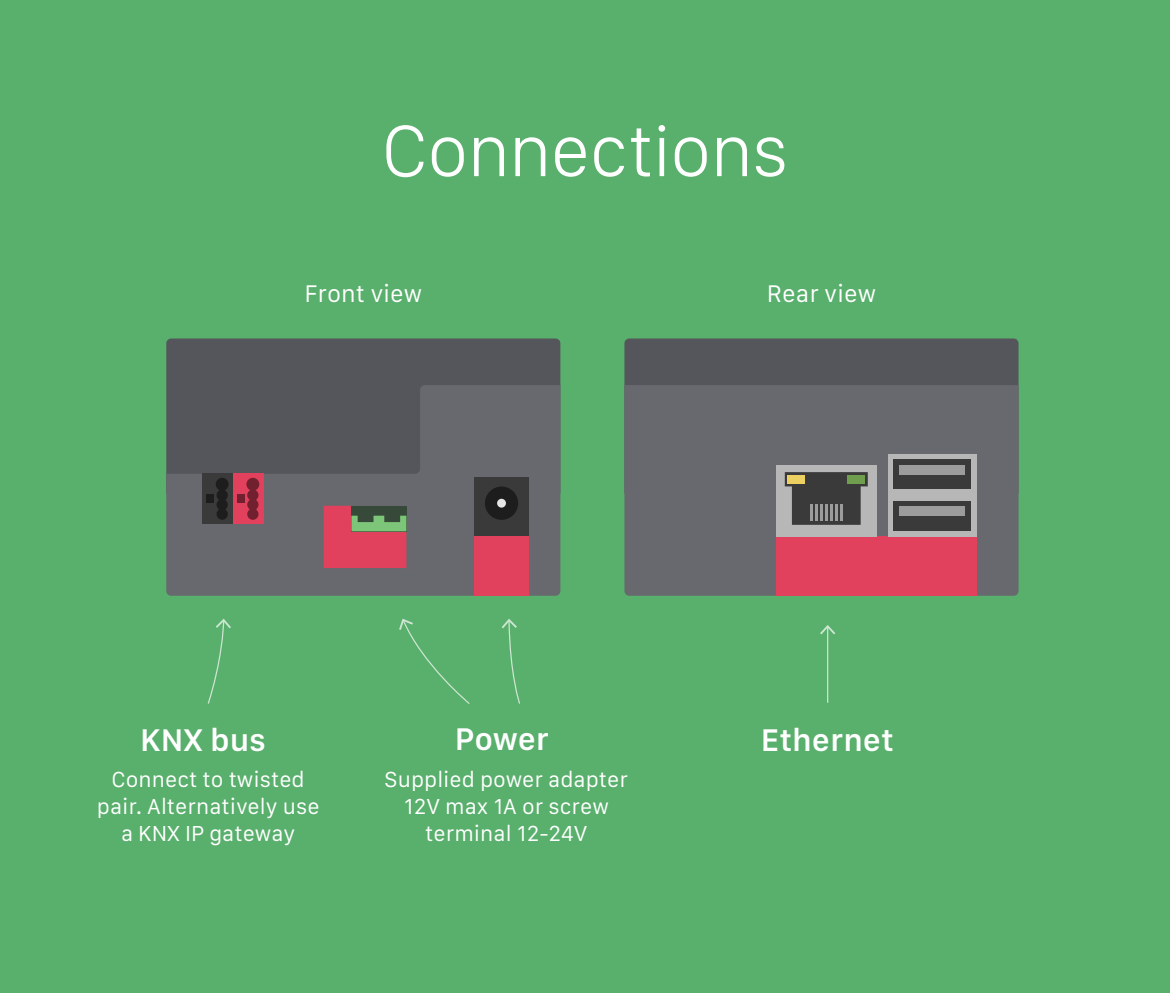
<style>
.page{position:relative;width:1170px;height:993px;background:#fff}
.page>*{position:absolute;margin:0;border:0;box-sizing:border-box;transform-origin:0 0}
.t1{font:300 75px "San Francisco Display";color:#fff}
.t2{font:600 32.5px "San Francisco Text";color:#fff}
.t3{font:25px "San Francisco Text";color:#fff}
.t4{font:22.5px/27px "San Francisco Text";color:#fff;text-align:center}
</style>
<div class="page">
<div style="left:0;top:0;width:1169px;height:992px;background:#59af6c"></div>
<div style="left:166px;top:338px;width:394px;height:47px;background:#54565b"></div>
<svg style="left:166px;top:385px;width:394px;height:210px;background:#616267"></svg>
<div style="left:474px;top:536px;width:55px;height:59px;background:#e1415c"></div>
<div style="left:474px;top:477px;width:55px;height:59px;background:#3a3a3a"></div>
<div style="left:485px;top:486px;width:33px;height:33px;background:#1d1d1d;border-radius:50%"></div>
<div style="left:202px;top:473px;width:31px;height:51px;background:#3a3a3a"></div>
<div style="left:206px;top:494px;width:8px;height:9px;background:#1d1d1d"></div>
<svg style="left:216px;top:478px;width:12px;height:41px"></svg>
<div style="left:233px;top:473px;width:31px;height:51px;background:#e1415c"></div>
<div style="left:237px;top:494px;width:7px;height:9px;background:#70202e"></div>
<svg style="left:246px;top:477px;width:13px;height:42px"></svg>
<svg style="left:323px;top:505px;width:83px;height:63px;background:#b8535a"></svg>
<div style="left:497px;top:498px;width:9px;height:9px;background:#e5e5e4;border-radius:50%"></div>
<div style="left:624px;top:338px;width:394px;height:47px;background:#54565b"></div>
<div style="left:624px;top:385px;width:394px;height:210px;background:#68696e"></div>
<div style="left:776px;top:536px;width:200px;height:59px;background:#e1415c"></div>
<div style="left:776px;top:465px;width:100px;height:71px;background:#b7b7b7"></div>
<div style="left:887px;top:454px;width:89px;height:82px;background:#b7b7b7"></div>
<div style="left:893px;top:459px;width:77px;height:30px;background:#3a3a3a"></div>
<div style="left:893px;top:500px;width:77px;height:30px;background:#3a3a3a"></div>
<div style="left:899px;top:465px;width:65px;height:10px;background:#9c9c9c"></div>
<div style="left:899px;top:506px;width:65px;height:10px;background:#9c9c9c"></div>
<svg style="left:784px;top:472px;width:83px;height:52px;background:#5a5b54"></svg>
<svg style="left:208px;top:618px;width:23px;height:85px"></svg>
<svg style="left:399px;top:618px;width:70px;height:85px"></svg>
<svg style="left:501px;top:619px;width:19px;height:84px"></svg>
<hr style="left:827px;top:626px;width:1px;height:76px;background:#fff">
<svg style="left:820px;top:625px;width:15px;height:9px"></svg>
<h1 class="t1" style="left:382px;top:105px;width:407px">Connections</h1>
<p class="t3" style="left:304px;top:278px;width:119px">Front view</p>
<p class="t3" style="left:766px;top:278px;width:111px">Rear view</p>
<h2 class="t2" style="left:140px;top:719px;width:127px">KNX bus</h2>
<h2 class="t2" style="left:455px;top:719px;width:96px">Power</h2>
<h2 class="t2" style="left:760px;top:719px;width:135px">Ethernet</h2>
<p class="t4" style="left:384px;top:767px;width:245px">Supplied power adapter<br>12V max 1A or screw terminal 12-24V</p>
<p class="t4" style="left:97px;top:767px;width:224px">Connect to twisted pair. Alternatively use a KNX IP gateway</p>
</div>
